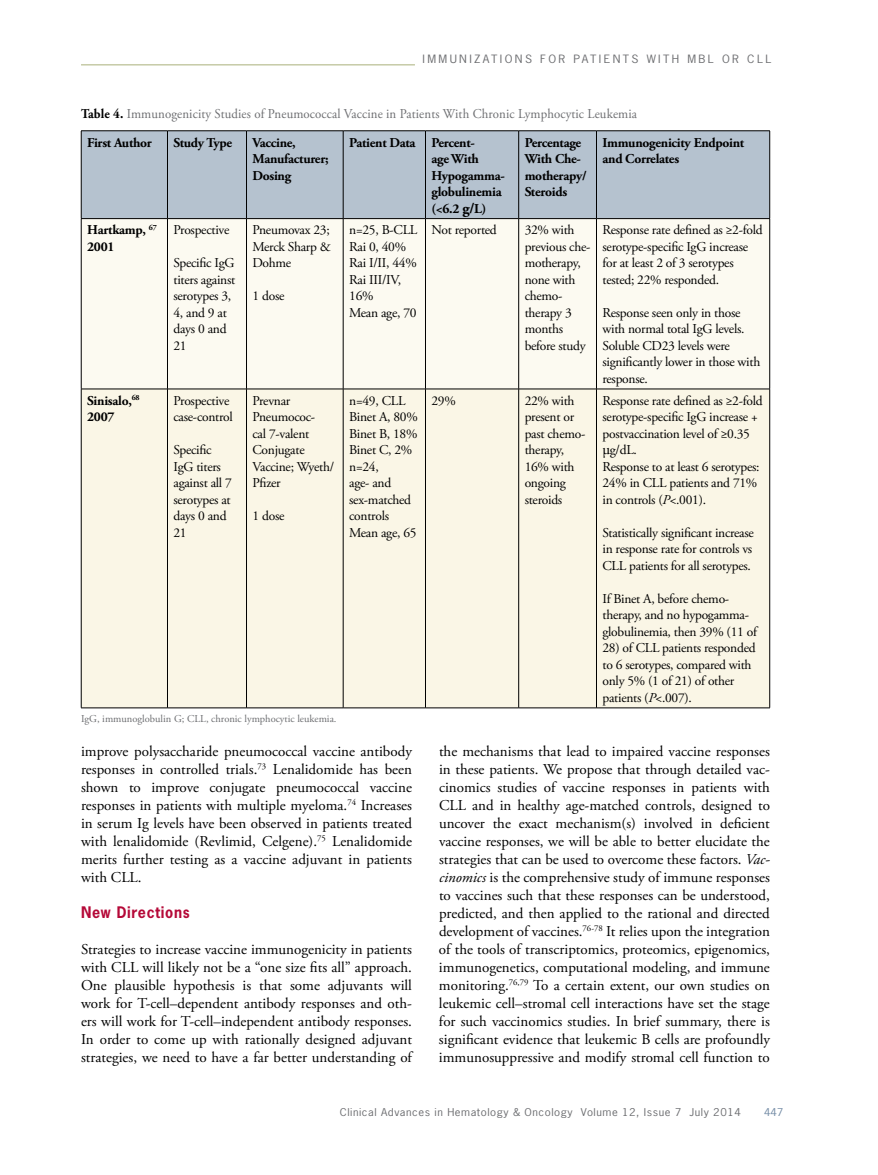
<style>
.page{position:relative;width:878px;height:1175px;background:#fff}
.page>*{position:absolute;margin:0;border:0;box-sizing:border-box;transform-origin:0 0}
.t1{font:15px/18px "Adobe Garamond Pro";color:#000;text-align:justify}
.t2{font:700 15px "News Gothic Std";letter-spacing:.05em;color:#b50938;scale:.95 1}
.t3{font:13.5px/16.5px "Adobe Garamond Pro";letter-spacing:-.02em;color:#000}
.t4{font:700 13.5px/16.5px "Adobe Garamond Pro";letter-spacing:-.02em;color:#000}
.t5{font:13.5px/28.7px "Adobe Garamond Pro";letter-spacing:.01em;color:#6d6e71;scale:.95 1}
.t6{font:10.8px "News Gothic Std";letter-spacing:.2em;color:#6d6e71;scale:1.1 1}
.t7{font:10.5px "Adobe Garamond Pro";color:#6d6e71}
.t8{font:10.2px "News Gothic Std";letter-spacing:.05em;color:#6d6e71;scale:1.11 1}
.t9{font:10.2px "News Gothic Std";color:#738ba5;scale:1.11 1}
.s1{font-weight:700;color:#000}
.s2{font-size:15px}
.s3{font-style:italic}
</style>
<div class="page">
<hr style="left:81px;top:65px;width:334px;height:1px;background:#a9b07b">
<div style="left:82px;top:131px;width:687px;height:87px;background:#b5c2cf"></div>
<div style="left:82px;top:219px;width:687px;height:170px;background:#fcfaf1"></div>
<div style="left:82px;top:390px;width:687px;height:317px;background:#faf6e6"></div>
<hr style="left:81px;top:130px;width:86px;height:1px;background:#000">
<hr style="left:81px;top:131px;width:1px;height:87px;background:#000">
<hr style="left:167px;top:130px;width:79px;height:1px;background:#000">
<hr style="left:167px;top:131px;width:1px;height:87px;background:#000">
<hr style="left:246px;top:130px;width:97px;height:1px;background:#000">
<hr style="left:246px;top:131px;width:1px;height:87px;background:#000">
<hr style="left:343px;top:130px;width:82px;height:1px;background:#000">
<hr style="left:343px;top:131px;width:1px;height:87px;background:#000">
<hr style="left:425px;top:130px;width:93px;height:1px;background:#000">
<hr style="left:425px;top:131px;width:1px;height:87px;background:#000">
<hr style="left:518px;top:130px;width:78px;height:1px;background:#000">
<hr style="left:518px;top:131px;width:1px;height:87px;background:#000">
<hr style="left:596px;top:130px;width:173px;height:1px;background:#000">
<hr style="left:596px;top:131px;width:1px;height:87px;background:#000">
<hr style="left:769px;top:131px;width:1px;height:87px;background:#000">
<hr style="left:81px;top:218px;width:86px;height:1px;background:#000">
<hr style="left:81px;top:219px;width:1px;height:170px;background:#000">
<hr style="left:167px;top:218px;width:79px;height:1px;background:#000">
<hr style="left:167px;top:219px;width:1px;height:170px;background:#000">
<hr style="left:246px;top:218px;width:97px;height:1px;background:#000">
<hr style="left:246px;top:219px;width:1px;height:170px;background:#000">
<hr style="left:343px;top:218px;width:82px;height:1px;background:#000">
<hr style="left:343px;top:219px;width:1px;height:170px;background:#000">
<hr style="left:425px;top:218px;width:93px;height:1px;background:#000">
<hr style="left:425px;top:219px;width:1px;height:170px;background:#000">
<hr style="left:518px;top:218px;width:78px;height:1px;background:#000">
<hr style="left:518px;top:219px;width:1px;height:170px;background:#000">
<hr style="left:596px;top:218px;width:173px;height:1px;background:#000">
<hr style="left:596px;top:219px;width:1px;height:170px;background:#000">
<hr style="left:769px;top:219px;width:1px;height:170px;background:#000">
<hr style="left:81px;top:389px;width:86px;height:1px;background:#000">
<hr style="left:81px;top:389px;width:1px;height:318px;background:#000">
<hr style="left:167px;top:389px;width:79px;height:1px;background:#000">
<hr style="left:167px;top:389px;width:1px;height:318px;background:#000">
<hr style="left:246px;top:389px;width:97px;height:1px;background:#000">
<hr style="left:246px;top:389px;width:1px;height:318px;background:#000">
<hr style="left:343px;top:389px;width:82px;height:1px;background:#000">
<hr style="left:343px;top:389px;width:1px;height:318px;background:#000">
<hr style="left:425px;top:389px;width:93px;height:1px;background:#000">
<hr style="left:425px;top:389px;width:1px;height:318px;background:#000">
<hr style="left:518px;top:389px;width:78px;height:1px;background:#000">
<hr style="left:518px;top:389px;width:1px;height:318px;background:#000">
<hr style="left:596px;top:389px;width:173px;height:1px;background:#000">
<hr style="left:596px;top:389px;width:1px;height:318px;background:#000">
<hr style="left:769px;top:389px;width:1px;height:318px;background:#000">
<hr style="left:81px;top:707px;width:86px;height:1px;background:#000">
<hr style="left:167px;top:707px;width:79px;height:1px;background:#000">
<hr style="left:246px;top:707px;width:97px;height:1px;background:#000">
<hr style="left:343px;top:707px;width:82px;height:1px;background:#000">
<hr style="left:425px;top:707px;width:93px;height:1px;background:#000">
<hr style="left:518px;top:707px;width:78px;height:1px;background:#000">
<hr style="left:596px;top:707px;width:173px;height:1px;background:#000">
<p class="t6" style="left:422px;top:52px;width:319px">IMMUNIZATIONS FOR PATIENTS WITH MBL OR CLL</p>
<p class="t5" style="left:87px;top:100px;width:580px;text-indent:-6px"><span class="s1">Table 4.</span> Immunogenicity Studies of Pneumococcal Vaccine in Patients With Chronic Lymphocytic Leukemia<br><span class="s1">First Author</span></p>
<p class="t4" style="left:173px;top:134px;width:60px">Study Type</p>
<p class="t4" style="left:252px;top:134px;width:78px">Vaccine,<br>Manufacturer;<br>Dosing</p>
<p class="t4" style="left:431px;top:134px;width:75px;text-indent:-82px">Patient Data Percent-<br>age With<br>Hypogamma&shy;globulinemia (&lt;6.2 <span class="s2">g/</span>L)</p>
<p class="t4" style="left:524px;top:134px;width:64px">Percentage<br>With Che&shy;motherapy/<br>Steroids</p>
<p class="t4" style="left:602px;top:134px;width:143px">Immunogenicity Endpoint and Correlates</p>
<p class="t4" style="left:87px;top:222px;width:71px">Hartkamp, <sup>67<br></sup>2001</p>
<p class="t3" style="left:173px;top:222px;width:57px">Prospective</p>
<p class="t3" style="left:173px;top:255px;width:63px">Specific IgG titers against serotypes 3,<br>4, and 9 at days 0 and<br>21</p>
<p class="t3" style="left:252px;top:222px;width:80px;text-align:justify">Pneumovax 23; Merck Sharp &amp; Dohme</p>
<p class="t3" style="left:252px;top:288px;width:33px">1 dose</p>
<p class="t4" style="left:87px;top:392px;width:54px">Sinisalo,<sup>68<br></sup>2007</p>
<p class="t3" style="left:173px;top:393px;width:61px">Prospective case-control</p>
<p class="t3" style="left:173px;top:442px;width:60px">Specific<br>IgG titers against all 7 serotypes at days 0 and<br>21</p>
<p class="t3" style="left:252px;top:393px;width:83px">Prevnar<br>Pneumococ-<br>cal 7-valent<br>Conjugate<br>Vaccine; Wyeth/<br>Pfizer</p>
<p class="t3" style="left:252px;top:508px;width:33px">1 dose</p>
<p class="t7" style="left:81px;top:712px;width:257px">IgG, immunoglobulin G; CLL, chronic lymphocytic leukemia.</p>
<p class="t3" style="left:349px;top:222px;width:70px">n=25, B-CLL<br>Rai 0, 40%<br>Rai I/II, 44%<br>Rai III/IV,<br>16%<br>Mean age, 70</p>
<p class="t3" style="left:431px;top:222px;width:67px">Not reported</p>
<p class="t3" style="left:524px;top:222px;width:67px">32% with previous che&shy;motherapy, none with chemo&shy;therapy 3 months before study</p>
<p class="t3" style="left:602px;top:222px;width:162px">Response rate defined as ≥2-fold serotype-specific IgG increase for at least 2 of 3 serotypes tested; 22% responded.</p>
<p class="t3" style="left:602px;top:305px;width:159px">Response seen only in those with normal total IgG levels.<br>Soluble CD23 levels were significantly lower in those with response.</p>
<p class="t3" style="left:349px;top:392px;width:70px">n=49, CLL<br>Binet A, 80%<br>Binet B, 18%<br>Binet C, 2% n=24,<br>age- and sex-matched controls<br>Mean age, 65</p>
<p class="t3" style="left:431px;top:392px;width:26px">29%</p>
<p class="t3" style="left:524px;top:392px;width:62px">22% with present or past chemo&shy;therapy,<br>16% with ongoing steroids</p>
<p class="t3" style="left:602px;top:392px;width:162px">Response rate defined as ≥2-fold serotype-specific IgG increase + postvaccination level of ≥0.35 <span class="s2">μ</span>g/dL.<br>Response to at least 6 serotypes:<br>24% in CLL patients and 71% in controls (<span class="s3">P</span>&lt;.001).</p>
<p class="t3" style="left:602px;top:525px;width:153px">Statistically significant increase in response rate for controls vs<br>CLL patients for all serotypes.</p>
<p class="t3" style="left:602px;top:591px;width:156px">If Binet A, before chemo&shy;therapy, and no hypogamma&shy;globulinemia, then 39% (11 of</p>
<p class="t3" style="left:602px;top:640px;width:155px">28) of CLL patients responded to 6 serotypes, compared with only 5% (1 of 21) of other patients (<span class="s3">P</span>&lt;.007).</p>
<p class="t1" style="left:81px;top:743px;width:332px">improve polysaccharide pneumococcal vaccine antibody responses in controlled trials.<sup>73</sup> Lenalidomide has been shown to improve conjugate pneumococcal vaccine responses in patients with multiple myeloma.<sup>74</sup> Increases in serum Ig levels have been observed in patients treated with lenalidomide (Revlimid, Celgene).<sup>75</sup> Lenalidomide merits further testing as a vaccine adjuvant in patients with CLL.</p>
<p class="t2" style="left:81px;top:902px;width:116px">New Directions</p>
<p class="t1" style="left:81px;top:941px;width:332px">Strategies to increase vaccine immunogenicity in patients with CLL will likely not be a “one size fits all” approach.<br>One plausible hypothesis is that some adjuvants will work for T-cell–dependent antibody responses and oth&shy;ers will work for T-cell–independent antibody responses.<br>In order to come up with rationally designed adjuvant strategies, we need to have a far better understanding of</p>
<p class="t1" style="left:439px;top:743px;width:332px">the mechanisms that lead to impaired vaccine responses in these patients. We propose that through detailed vac&shy;cinomics studies of vaccine responses in patients with CLL and in healthy age-matched controls, designed to uncover the exact mechanism(s) involved in deficient vaccine responses, we will be able to better elucidate the strategies that can be used to overcome these factors. <span class="s3">Vac&shy;cinomics</span> is the comprehensive study of immune responses to vaccines such that these responses can be understood, predicted, and then applied to the rational and directed development of vaccines.<sup>76-78</sup> It relies upon the integration of the tools of transcriptomics, proteomics, epigenomics, immunogenetics, computational modeling, and immune monitoring.<sup>76,79</sup> To a certain extent, our own studies on leukemic cell–stromal cell interactions have set the stage for such vaccinomics studies. In brief summary, there is significant evidence that leukemic B cells are profoundly immunosuppressive and modify stromal cell function to</p>
<p class="t8" style="left:340px;top:1105px;width:363px">Clinical Advances in Hematology &amp; Oncology Volume 12, Issue 7 July 2014</p>
<p class="t9" style="left:764px;top:1105px;width:19px">447</p>
</div>
